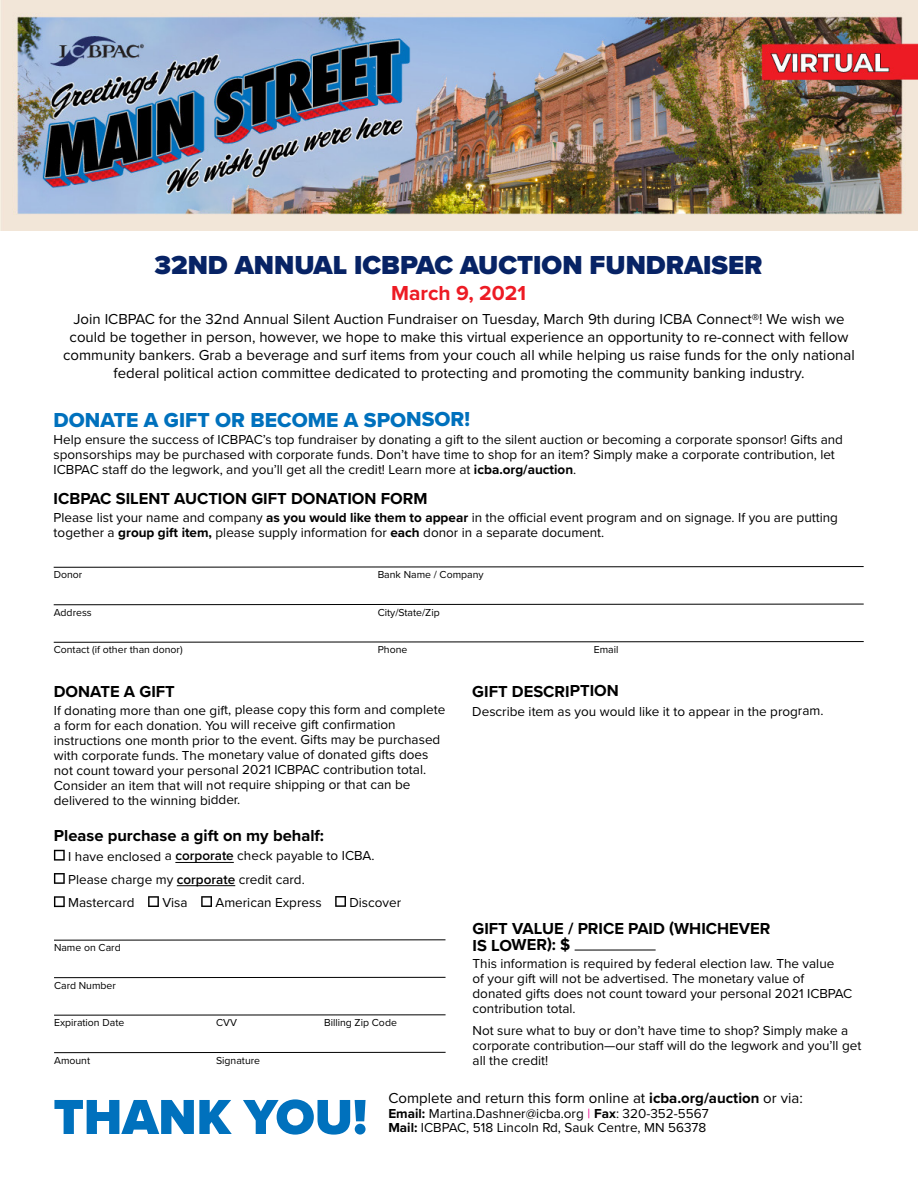
<style>
.page{position:relative;width:918px;height:1188px;background:#fff}
.page>*{position:absolute;margin:0;border:0;box-sizing:border-box;transform-origin:0 0}
.t1{font:900 51px "Proxima Nova";color:#0071bd}
.t2{font:900 27px "Proxima Nova";color:#072365}
.subhead{font:21px "Proxima Nova Extrabld";color:#0071bd}
.t3{font:700 21px "Proxima Nova";color:#ed1b24}
.subhead-2{font:700 16.5px/16.6px "Proxima Nova";color:#000}
.intro_text{font:15px/18px "Proxima Nova";color:#000;text-align:center}
.heading{font:15px "Proxima Nova";color:#000}
.text{font:13.5px/15px "Proxima Nova";color:#000}
.span_columns{font:13.5px/15.1px "Proxima Nova";color:#000}
.lined_text{font:10.5px "Proxima Nova";color:#000}
.s1{font-weight:700}
.s2{font-weight:600}
.s3{color:#ec008c}
</style>
<div class="page">
<img style="left:0;top:0;width:918px;height:230px">
<svg style="left:53px;top:566px;width:811px;height:2px;background:#7f7f7f"></svg>
<svg style="left:53px;top:603px;width:811px;height:3px"></svg>
<svg style="left:53px;top:641px;width:811px;height:2px;background:#7f7f7f"></svg>
<hr style="left:175px;top:862px;width:59px;height:1px;background:#000">
<hr style="left:177px;top:885px;width:58px;height:1px;background:#000">
<hr style="left:54px;top:939px;width:391px;height:2px;background:#000">
<hr style="left:54px;top:977px;width:392px;height:1px;background:#000">
<hr style="left:54px;top:1014px;width:392px;height:2px;background:#000">
<hr style="left:54px;top:1052px;width:392px;height:1px;background:#000">
<svg style="left:54px;top:850px;width:11px;height:11px"></svg>
<svg style="left:54px;top:873px;width:11px;height:11px"></svg>
<svg style="left:54px;top:896px;width:11px;height:11px"></svg>
<svg style="left:148px;top:896px;width:11px;height:11px"></svg>
<svg style="left:201px;top:896px;width:11px;height:11px"></svg>
<svg style="left:335px;top:896px;width:11px;height:11px"></svg>
<hr style="left:575px;top:950px;width:81px;height:1px;background:#000">
<p class="t2" style="left:154px;top:245px;width:610px">32ND ANNUAL ICBPAC AUCTION FUNDRAISER</p>
<p class="t3" style="left:391px;top:277px;width:136px">March 9, 2021</p>
<p class="intro_text" style="left:63px;top:309px;width:793px">Join ICBPAC for the 32nd Annual Silent Auction Fundraiser on Tuesday, March 9th during ICBA Connect®! We wish we could be together in person, however, we hope to make this virtual experience an opportunity to re-connect with fellow community bankers. Grab a beverage and surf items from your couch all while helping us raise funds for the only national federal political action committee dedicated to protecting and promoting the community banking industry.</p>
<p class="subhead" style="left:54px;top:404px;width:418px">DONATE A GIFT OR BECOME A SPONSOR!</p>
<p class="span_columns" style="left:54px;top:431px;width:791px">Help ensure the success of ICBPAC’s top fundraiser by donating a gift to the silent auction or becoming a corporate sponsor! Gifts and sponsorships may be purchased with corporate funds. Don’t have time to shop for an item? Simply make a corporate contribution, let<br>ICBPAC staff do the legwork, and you’ll get all the credit! Learn more at <span class="s1">icba.org/auction</span>.</p>
<p class="subhead-2" style="left:54px;top:490px;width:375px">ICBPAC SILENT AUCTION GIFT DONATION FORM</p>
<p class="span_columns" style="left:54px;top:509px;width:786px">Please list your name and company <span class="s1">as you would like them to appear</span> in the official event program and on signage. If you are putting together a <span class="s1">group gift item,</span> please supply information for <span class="s1">each</span> donor in a separate document.</p>
<p class="lined_text" style="left:54px;top:567px;width:30px">Donor</p>
<p class="lined_text" style="left:378px;top:567px;width:107px">Bank Name / Company</p>
<p class="lined_text" style="left:54px;top:605px;width:40px">Address</p>
<p class="lined_text" style="left:378px;top:604px;width:64px">City/State/Zip</p>
<p class="lined_text" style="left:54px;top:642px;width:130px">Contact (if other than donor)</p>
<p class="lined_text" style="left:378px;top:642px;width:31px">Phone</p>
<p class="lined_text" style="left:594px;top:642px;width:26px">Email</p>
<p class="subhead-2" style="left:54px;top:683px;width:123px">DONATE A GIFT</p>
<p class="text" style="left:54px;top:702px;width:393px">If donating more than one gift, please copy this form and complete a form for each donation. You will receive gift confirmation instructions one month prior to the event. Gifts may be purchased with corporate funds. The monetary value of donated gifts does not count toward your personal 2021 ICBPAC contribution total.<br>Consider an item that will not require shipping or that can be delivered to the winning bidder.</p>
<p class="subhead-2" style="left:54px;top:827px;width:272px">Please purchase a gift on my behalf:</p>
<p class="text" style="left:68px;top:848px;width:308px">I have enclosed a <span class="s2">corporate</span> check payable to ICBA.</p>
<p class="text" style="left:68px;top:871px;width:238px">Please charge my <span class="s2">corporate</span> credit card.</p>
<p class="text" style="left:68px;top:894px;width:68px">Mastercard</p>
<p class="text" style="left:162px;top:894px;width:27px">Visa</p>
<p class="text" style="left:215px;top:894px;width:108px">American Express</p>
<p class="text" style="left:349px;top:894px;width:53px">Discover</p>
<p class="lined_text" style="left:54px;top:940px;width:68px">Name on Card</p>
<p class="lined_text" style="left:54px;top:977px;width:63px">Card Number</p>
<p class="lined_text" style="left:54px;top:1015px;width:72px">Expiration Date</p>
<p class="lined_text" style="left:216px;top:1015px;width:22px">CVV</p>
<p class="lined_text" style="left:324px;top:1015px;width:74px">Billing Zip Code</p>
<p class="lined_text" style="left:54px;top:1053px;width:38px">Amount</p>
<p class="lined_text" style="left:216px;top:1052px;width:46px">Signature</p>
<p class="subhead-2" style="left:472px;top:682px;width:148px">GIFT DESCRIPTION</p>
<p class="text" style="left:472px;top:703px;width:353px">Describe item as you would like it to appear in the program.</p>
<p class="subhead-2" style="left:472px;top:920px;width:299px">GIFT VALUE / PRICE PAID (WHICHEVER<br>IS LOWER): $</p>
<p class="text" style="left:473px;top:955px;width:381px">This information is required by federal election law. The value<br>of your gift will not be advertised. The monetary value of donated gifts does not count toward your personal 2021 ICBPAC contribution total.</p>
<p class="text" style="left:473px;top:1022px;width:390px">Not sure what to buy or don’t have time to shop? Simply make a corporate contribution—our staff will do the legwork and you’ll get all the credit!</p>
<p class="t1" style="left:54px;top:1079px;width:315px">THANK YOU!</p>
<p class="heading" style="left:388px;top:1086px;width:416px">Complete and return this form online at <span class="s1">icba.org/auction</span> or via:</p>
<p class="text" style="left:388px;top:1105px;width:322px"><span class="s1">Email:</span> Martina.Dashner@icba.org <span class="s3">|</span> <span class="s1">Fax</span>: 320-352-5567</p>
<p class="text" style="left:388px;top:1120px;width:319px"><span class="s1">Mail:</span> ICBPAC, 518 Lincoln Rd, Sauk Centre, MN 56378</p>
</div>
